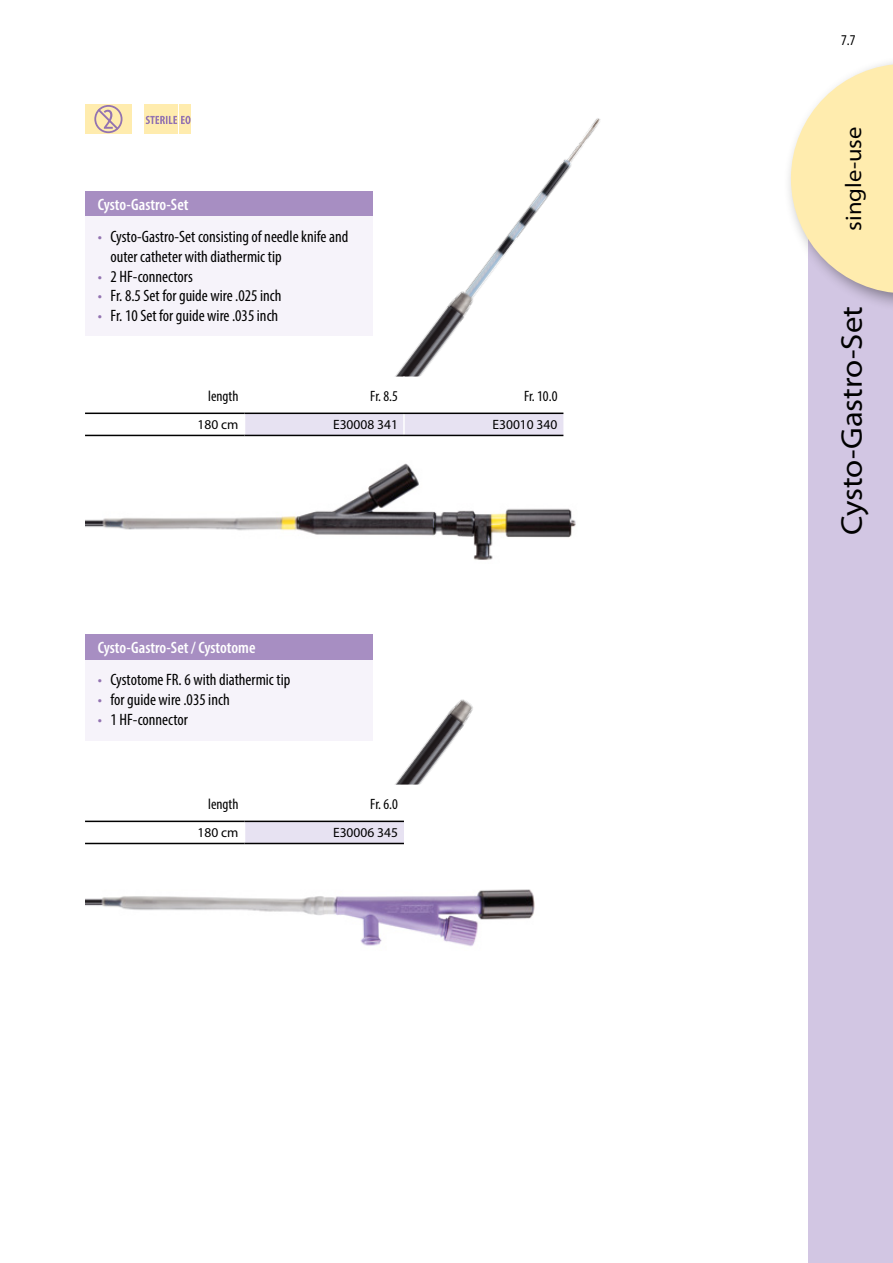
<style>
.page{position:relative;width:893px;height:1263px;background:#fff}
.page>*{position:absolute;margin:0;border:0;box-sizing:border-box;transform-origin:0 0}
.t1{font:semi-expanded 30px "Myriad Pro";color:#000}
.t2{font:semi-expanded 22.5px "Myriad Pro";color:#000}
.t3{font:condensed 16.5px/19.8px "Myriad Pro";color:#000}
.t4{font:600 condensed 16.5px "Myriad Pro";color:#fff}
.t5{font:condensed 15px "Myriad Pro";color:#000}
.t6{font:13.5px "Myriad Pro";color:#000}
.s1{color:#9373b1}
</style>
<div class="page">
<img style="left:395px;top:118px;width:206px;height:258px">
<img style="left:395px;top:699px;width:78px;height:85px">
<div style="left:85px;top:191px;width:287px;height:26px;background:#a78ec2"></div>
<div style="left:85px;top:635px;width:287px;height:25px;background:#a78ec2"></div>
<div style="left:85px;top:217px;width:287px;height:119px;background:#f6f3fa"></div>
<div style="left:85px;top:660px;width:287px;height:81px;background:#f6f3fa"></div>
<svg style="left:244px;top:414px;width:319px;height:23px;background:#e2ddec"></svg>
<hr style="left:403px;top:436px;width:2px;height:25px;background:#fff">
<hr style="left:85px;top:413px;width:159px;height:1px;background:#000">
<hr style="left:244px;top:413px;width:160px;height:1px;background:#000">
<hr style="left:404px;top:413px;width:159px;height:1px;background:#000">
<hr style="left:85px;top:435px;width:159px;height:1px;background:#000">
<hr style="left:244px;top:435px;width:160px;height:1px;background:#000">
<hr style="left:404px;top:435px;width:159px;height:1px;background:#000">
<div style="left:244px;top:821px;width:160px;height:22px;background:#e7e2f2"></div>
<svg style="left:244px;top:822px;width:1px;height:23px"></svg>
<hr style="left:85px;top:821px;width:159px;height:1px;background:#000">
<hr style="left:244px;top:821px;width:160px;height:1px;background:#000">
<hr style="left:85px;top:843px;width:159px;height:1px;background:#000">
<hr style="left:244px;top:843px;width:160px;height:1px;background:#000">
<img style="left:85px;top:463px;width:491px;height:97px">
<img style="left:85px;top:889px;width:450px;height:57px">
<div style="left:180px;top:104px;width:11px;height:30px;background:#ffecae"></div>
<div style="left:145px;top:104px;width:33px;height:30px;background:#ffecae"></div>
<svg style="left:146px;top:116px;width:45px;height:8px"></svg>
<div style="left:85px;top:104px;width:47px;height:30px;background:#ffecae"></div>
<div style="left:94px;top:105px;width:28px;height:28px;border:2px solid #9373b1;border-radius:50%"></div>
<svg style="left:98px;top:109px;width:20px;height:21px"></svg>
<div style="left:808px;top:179px;width:85px;height:1084px;background:#d2c6e3"></div>
<div style="left:784px;top:55px;width:109px;height:258px;background:#000;opacity:.41"></div>
<svg style="left:791px;top:64px;width:102px;height:229px"></svg>
<p class="t4" style="left:98px;top:196px;width:92px">Cysto-Gastro-Set</p>
<p class="t3" style="left:111px;top:226px;width:239px;text-indent:-13px"><span class="s1">•</span> Cysto-Gastro-Set consisting of needle knife and outer catheter with diathermic tip</p>
<p class="t3" style="left:98px;top:266px;width:96px"><span class="s1">•</span> 2 HF-connectors</p>
<p class="t3" style="left:98px;top:286px;width:185px"><span class="s1">•</span> Fr. 8.5 Set for guide wire .025 inch</p>
<p class="t3" style="left:98px;top:306px;width:182px"><span class="s1">•</span> Fr. 10 Set for guide wire .035 inch</p>
<p class="t5" style="left:208px;top:386px;width:32px">length</p>
<p class="t5" style="left:370px;top:386px;width:29px">Fr. 8.5</p>
<p class="t5" style="left:524px;top:386px;width:35px">Fr. 10.0</p>
<p class="t6" style="left:198px;top:417px;width:42px">180 cm</p>
<p class="t6" style="left:333px;top:417px;width:66px">E30008 341</p>
<p class="t6" style="left:492px;top:417px;width:66px">E30010 340</p>
<p class="t4" style="left:98px;top:639px;width:159px">Cysto-Gastro-Set / Cystotome</p>
<p class="t3" style="left:98px;top:670px;width:194px"><span class="s1">•</span> Cystotome FR. 6 with diathermic tip</p>
<p class="t3" style="left:98px;top:689px;width:133px"><span class="s1">•</span> for guide wire .035 inch</p>
<p class="t3" style="left:98px;top:709px;width:92px"><span class="s1">•</span> 1 HF-connector</p>
<p class="t5" style="left:208px;top:794px;width:32px">length</p>
<p class="t5" style="left:370px;top:794px;width:29px">Fr. 6.0</p>
<p class="t6" style="left:198px;top:825px;width:42px">180 cm</p>
<p class="t6" style="left:333px;top:825px;width:66px">E30006 345</p>
<p class="t5" style="left:841px;top:31px;width:16px">7.7</p>
<h2 class="t2" style="left:841px;top:231px;width:106px;rotate:-90deg">single-use</h2>
<h1 class="t1" style="left:835px;top:535px;width:231px;rotate:-90deg">Cysto-Gastro-Set</h1>
</div>
